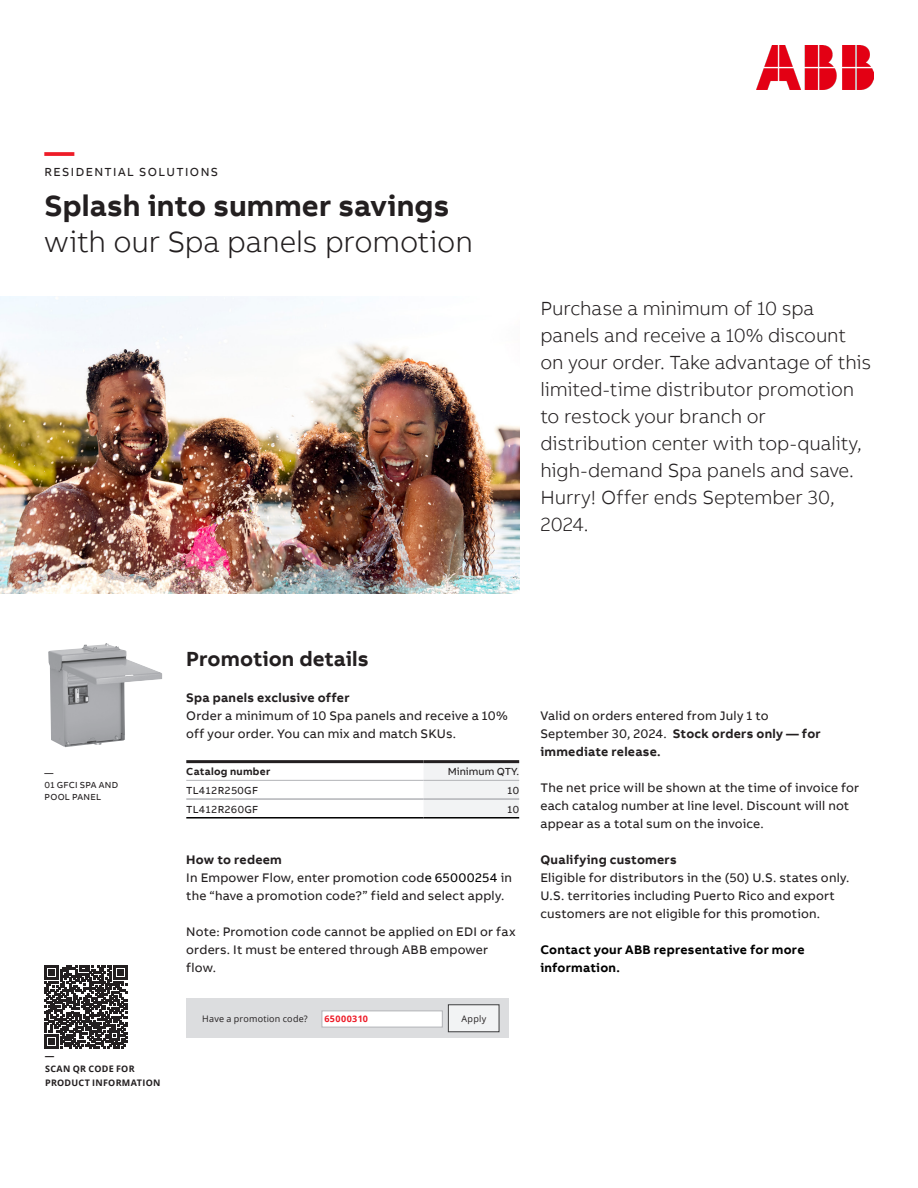
<style>
.page{position:relative;width:918px;height:1188px;background:#fff}
.page>*{position:absolute;margin:0;border:0;box-sizing:border-box;transform-origin:0 0}
.Headline_M_20pt_24pt{font:300 30px/36px "AB Bvoice";letter-spacing:-.005em;color:#231f20}
.Headline_M_20pt_24pt-2{font:700 30px "AB Bvoice";color:#ee1c28}
.Paragraph_Title_8_5pt_12pt{font:700 21px "AB Bvoice";color:#231f20}
.Lead_13pt_18pt{font:300 19.5px/27px "AB Bvoice";letter-spacing:-.005em;color:#231f20}
.Copytext_8_5pt_12pt{font:12.75px/18px "AB Bvoice";letter-spacing:.015em;color:#231f20}
.Copytext_8_5pt_12pt-2{font:700 12.75px "AB Bvoice";letter-spacing:.02em;color:#231f20}
.Copytext_8_5pt_12pt-3{font:700 12.75px/18px "AB Bvoice";letter-spacing:.015em;color:#000}
.Category_M_8pt_9_6pt{font:12px "AB Bvoice";letter-spacing:.12em;color:#231f20}
.Table_Content_Left_7pt_9pt{font:10.5px "AB Bvoice";letter-spacing:.02em;color:#231f20}
.Table_Title_Left_7pt_9pt{font:700 10.5px "AB Bvoice";letter-spacing:.025em;color:#231f20}
.Table_Content_Left_7pt_9pt-2{font:10.5px "AB Bvoice";color:#231f20}
.Table_Content_Right_7pt_9pt{font:10.5px "AB Bvoice";color:#231f20}
.Table_Content_Right_7pt_9pt-2{font:700 9px/13.5px "Open Sans";letter-spacing:.03em;color:#231f20}
.Table_Content_Right_7pt_9pt-3{font:9px "Open Sans";letter-spacing:.025em;color:#231f20}
.Caption_6pt_8pt{font:9px/12px "AB Bvoice";letter-spacing:.03em;color:#231f20}
.Table_Content_Right_7pt_9pt-4{font:700 9px "Open Sans";letter-spacing:.045em;color:#ee1c28}
.Table_Content_Right_7pt_9pt-5{font:700 9px "AB Bvoice";color:#231f20}
.s1{font-weight:700}
.s2{color:#000}
</style>
<div class="page">
<img style="left:0;top:297px;width:519px;height:296px">
<img style="left:757px;top:45px;width:116px;height:45px">
<div style="left:424px;top:763px;width:95px;height:54px;background:#f2f3f4"></div>
<hr style="left:186px;top:760px;width:238px;height:3px;background:#231f20">
<hr style="left:424px;top:760px;width:95px;height:3px;background:#231f20">
<hr style="left:186px;top:780px;width:238px;height:1px;background:#b2b3b7">
<hr style="left:424px;top:780px;width:95px;height:1px;background:#b2b3b7">
<hr style="left:186px;top:798px;width:238px;height:2px;background:#b2b3b7">
<hr style="left:424px;top:798px;width:95px;height:2px;background:#b2b3b7">
<hr style="left:186px;top:817px;width:238px;height:2px;background:#000">
<hr style="left:424px;top:817px;width:95px;height:2px;background:#000">
<img style="left:48px;top:643px;width:114px;height:104px">
<svg style="left:45px;top:966px;width:83px;height:82px"></svg>
<div style="left:186px;top:999px;width:323px;height:39px;background:#dcdddf"></div>
<div style="left:322px;top:1011px;width:121px;height:16px;background:#fff;border:1px solid #b2b3b7"></div>
<div style="left:448px;top:1004px;width:51px;height:28px;background:#f2f3f4;border:1px solid #3e3e3f"></div>
<p class="Headline_M_20pt_24pt-2" style="left:45px;top:132px;width:31px">—</p>
<p class="Category_M_8pt_9_6pt" style="left:45px;top:165px;width:175px">RESIDENTIAL SOLUTIONS</p>
<p class="Headline_M_20pt_24pt" style="left:45px;top:187px;width:430px"><span class="s1">Splash into summer savings </span>with our Spa panels promotion</p>
<p class="Lead_13pt_18pt" style="left:540px;top:295px;width:332px">Purchase a minimum of 10 spa panels and receive a 10% discount on your order. Take advantage of this limited-time distributor promotion to restock your branch or distribution center with top-quality, high-demand Spa panels and save.<br>Hurry! Offer ends September 30,<br>2024.</p>
<p class="Caption_6pt_8pt" style="left:45px;top:767px;width:10px">—</p>
<p class="Caption_6pt_8pt" style="left:45px;top:779px;width:75px">01 GFCI SPA AND<br>POOL PANEL</p>
<p class="Table_Content_Right_7pt_9pt-5" style="left:45px;top:1050px;width:10px">—</p>
<p class="Table_Content_Right_7pt_9pt-2" style="left:45px;top:1062px;width:117px">SCAN QR CODE FOR<br>PRODUCT INFORMATION</p>
<p class="Paragraph_Title_8_5pt_12pt" style="left:186px;top:645px;width:184px">Promotion details</p>
<p class="Copytext_8_5pt_12pt-2" style="left:186px;top:689px;width:165px">Spa panels exclusive offer</p>
<p class="Copytext_8_5pt_12pt" style="left:186px;top:706px;width:323px">Order a minimum of 10 Spa panels and receive a 10%</p>
<p class="Copytext_8_5pt_12pt" style="left:186px;top:724px;width:271px">off your order. You can mix and match SKUs.</p>
<p class="Table_Title_Left_7pt_9pt" style="left:186px;top:765px;width:86px">Catalog number</p>
<p class="Table_Content_Left_7pt_9pt-2" style="left:448px;top:765px;width:73px">Minimum QTY.</p>
<p class="Table_Content_Left_7pt_9pt" style="left:186px;top:784px;width:73px">TL412R250GF</p>
<p class="Table_Content_Right_7pt_9pt" style="left:507px;top:784px;width:14px">10</p>
<p class="Table_Content_Left_7pt_9pt" style="left:186px;top:803px;width:74px">TL412R260GF</p>
<p class="Table_Content_Right_7pt_9pt" style="left:507px;top:803px;width:14px">10</p>
<p class="Copytext_8_5pt_12pt-2" style="left:186px;top:851px;width:97px">How to redeem</p>
<p class="Copytext_8_5pt_12pt" style="left:186px;top:868px;width:327px">In Empower Flow, enter promotion cod<span class="s2">e 65000254</span> in the “have a promotion code?” field and select apply.</p>
<p class="Copytext_8_5pt_12pt" style="left:186px;top:922px;width:331px">Note: Promotion code cannot be applied on EDI or fax orders. It must be entered through ABB empower flow.</p>
<p class="Table_Content_Right_7pt_9pt-3" style="left:202px;top:1012px;width:107px">Have a promotion code?</p>
<p class="Table_Content_Right_7pt_9pt-4" style="left:324px;top:1012px;width:45px">65000310</p>
<p class="Table_Content_Right_7pt_9pt-3" style="left:461px;top:1012px;width:26px">Apply</p>
<p class="Copytext_8_5pt_12pt" style="left:540px;top:706px;width:282px">Valid on orders entered from July 1 to<br>September 30, 2024. <span class="s1">Stock orders only — for immediate release.</span></p>
<p class="Copytext_8_5pt_12pt" style="left:540px;top:778px;width:320px">The net price will be shown at the time of invoice for each catalog number at line level. Discount will not appear as a total sum on the invoice.</p>
<p class="Copytext_8_5pt_12pt-2" style="left:540px;top:851px;width:138px">Qualifying customers</p>
<p class="Copytext_8_5pt_12pt" style="left:540px;top:868px;width:310px">Eligible for distributors in the (50) U.S. states only.<br>U.S. territories including Puerto Rico and export customers are not eligible for this promotion.</p>
<p class="Copytext_8_5pt_12pt-3" style="left:540px;top:940px;width:266px">Contact your ABB representative for more information.</p>
</div>
